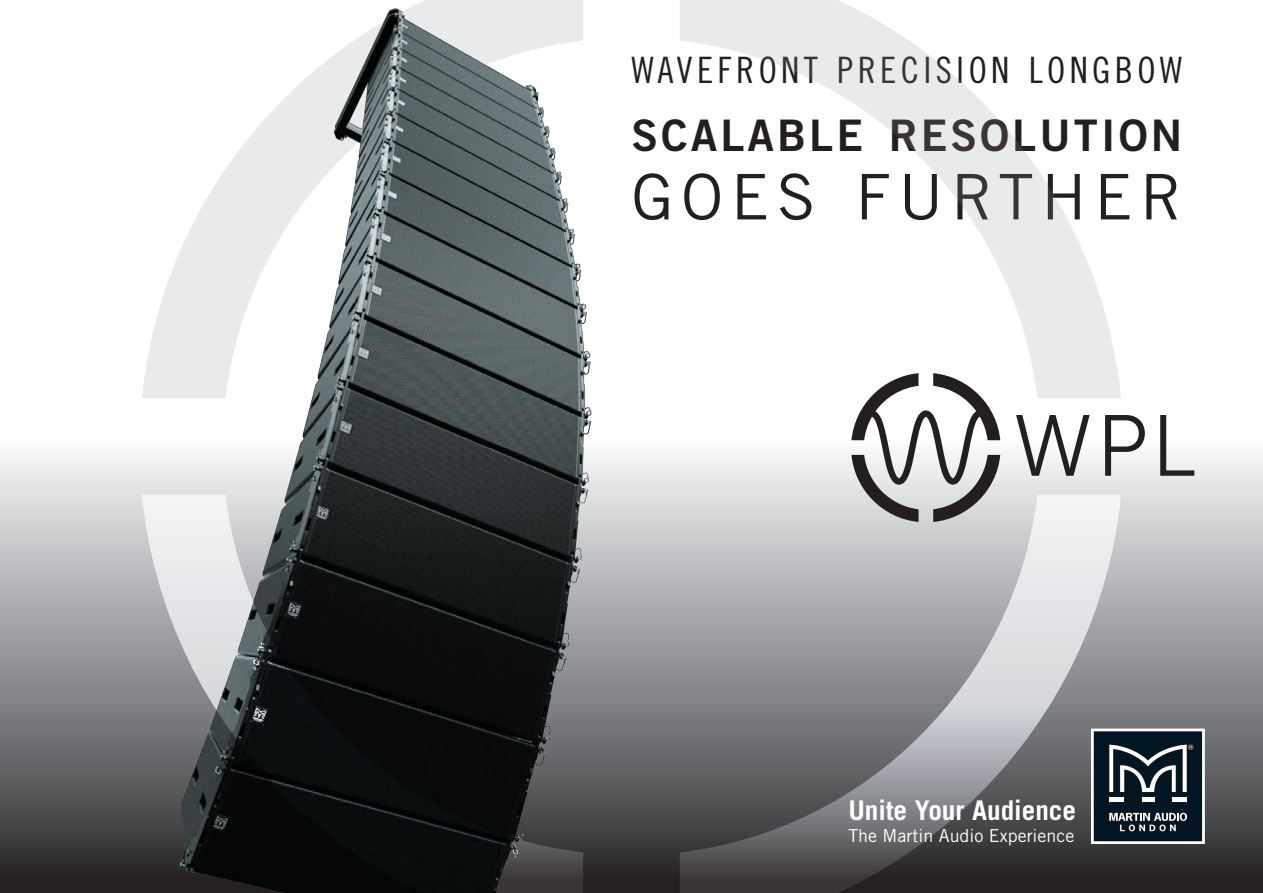
<style>
.page{position:relative;width:1263px;height:893px;background:#fff}
.page>*{position:absolute;margin:0;border:0;box-sizing:border-box;transform-origin:0 0}
.t1{font:63px "Trade Gothic";letter-spacing:.12em;color:#231f20}
.t2{font:43.5px "Trade Gothic Bold Two";letter-spacing:.07em;color:#231f20}
.t3{font:36.3px "Trade Gothic Cond Eighteen";letter-spacing:.12em;color:#231f20}
.t4{font:700 27.15px "Trade Gothic";color:#fff}
.t5{font:17.85px "Trade Gothic";color:#fff}
</style>
<div class="page">
<div style="left:0;top:440px;width:1263px;height:453px;background:linear-gradient(to bottom,#fafcfe,#252527)"></div>
<svg style="left:851px;top:398px;width:149px;height:97px"></svg>
<svg style="left:1016px;top:415px;width:74px;height:61px"></svg>
<svg style="left:1105px;top:415px;width:40px;height:61px"></svg>
<svg style="left:1160px;top:415px;width:34px;height:61px"></svg>
<img style="left:94px;top:448px;width:636px;height:445px">
<svg style="left:730px;top:0;width:391px;height:398px"></svg>
<svg style="left:680px;top:495px;width:441px;height:398px;background:#909093"></svg>
<svg style="left:142px;top:495px;width:441px;height:398px;background:#363839"></svg>
<svg style="left:1091px;top:729px;width:114px;height:115px"></svg>
<img style="left:94px;top:0;width:636px;height:448px">
<p class="t3" style="left:631px;top:48px;width:552px">WAVEFRONT PRECISION LONGBOW</p>
<p class="t2" style="left:631px;top:109px;width:552px">SCALABLE RESOLUTION</p>
<h1 class="t1" style="left:631px;top:159px;width:552px">GOES FURTHER</h1>
<p class="t4" style="left:848px;top:794px;width:229px">Unite Your Audience</p>
<p class="t5" style="left:848px;top:825px;width:227px">The Martin Audio Experience</p>
</div>
